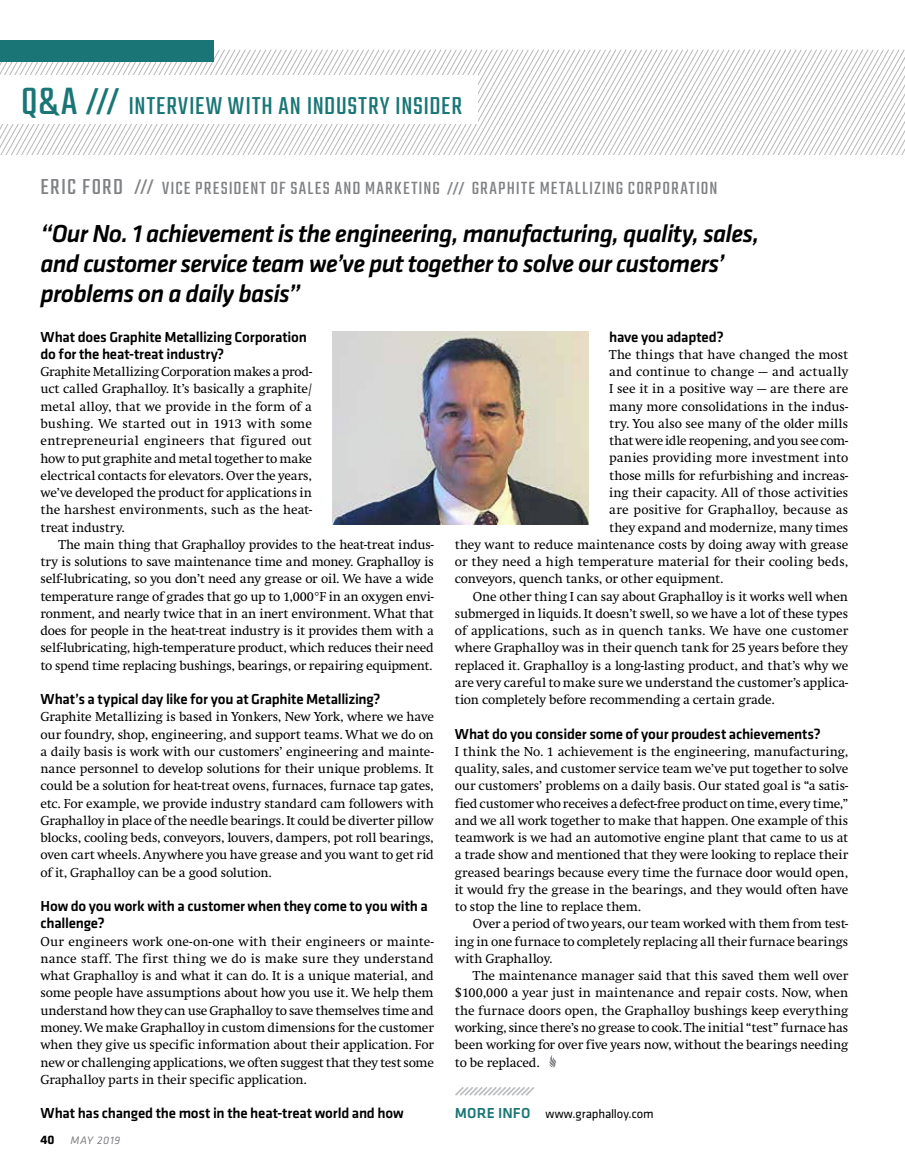
<style>
.page{position:relative;width:905px;height:1175px;background:#fff}
.page>*{position:absolute;margin:0;border:0;box-sizing:border-box;transform-origin:0 0}
.t1{font:27px "Teko";letter-spacing:.035em;color:#1a7676}
.t2{font:italic 500 25.5px/30px "Klavika Basic";letter-spacing:-.03em;color:#000}
.t3{font:19.5px "Teko";letter-spacing:.065em;color:#808285}
.t4{font:500 15px/17.2px "Klavika Basic";letter-spacing:-.015em;color:#000}
.t5{font:13.5px/17.2px "Swift";letter-spacing:-.005em;color:#000;text-align:justify}
.t6{font:12.75px "Klavika Basic";letter-spacing:-.01em;color:#000}
.t7{font:italic 11.25px "Klavika Basic";letter-spacing:.055em;color:#808285}
.s1{font-size:42px}
.s2{font-weight:500;font-size:32.7px}
.s3{font-size:24px}
.s4{font-weight:500;font-size:18px}
.s5{font-weight:500;font-size:15.75px}
.s6{font-weight:700;font-style:normal;font-size:12.75px;color:#000}
.s7{font-weight:500;font-size:15px;color:#1a7676}
</style>
<div class="page">
<svg style="left:0;top:50px;width:904px;height:105px"></svg>
<div style="left:0;top:76px;width:477px;height:48px;background:#fff"></div>
<div style="left:0;top:40px;width:213px;height:22px;background:#1a7676"></div>
<svg style="left:455px;top:1087px;width:80px;height:9px"></svg>
<svg style="left:549px;top:1055px;width:8px;height:13px"></svg>
<img style="left:333px;top:331px;width:255px;height:193px">
<h1 class="t1" style="left:21px;top:91px;width:442px"><span class="s1">Q&amp;A</span> <span class="s2">///</span> INTERVIEW WITH AN INDUSTRY INSIDER</h1>
<h3 class="t3" style="left:40px;top:177px;width:678px"><span class="s3">ERIC FORD</span> <span class="s4">///</span> VICE PRESIDENT OF SALES AND MARKETING <span class="s5">///</span> GRAPHITE METALLIZING CORPORATION</h3>
<h2 class="t2" style="left:40px;top:217px;width:720px">“Our No. 1 achievement is the engineering, manufacturing, quality, sales, and customer service team we’ve put together to solve our customers’ problems on a daily basis”</h2>
<p class="t4" style="left:40px;top:328px;width:268px">What does Graphite Metallizing Corporation do for the heat-treat industry?</p>
<p class="t5" style="left:40px;top:363px;width:273px">Graphite Metallizing Corporation makes a prod&shy;uct called Graphalloy. It’s basically a graphite/ metal alloy, that we provide in the form of a bushing. We started out in 1913 with some entrepreneurial engineers that figured out how to put graphite and metal together to make electrical contacts for elevators. Over the years, we’ve developed the product for applications in the harshest environments, such as the heat&shy;treat industry.</p>
<p class="t5" style="left:40px;top:536px;width:395px;text-indent:18px">The main thing that Graphalloy provides to the heat-treat indus&shy;try is solutions to save maintenance time and money. Graphalloy is self-lubricating, so you don’t need any grease or oil. We have a wide temperature range of grades that go up to 1,000°F in an oxygen envi&shy;ronment, and nearly twice that in an inert environment. What that does for people in the heat-treat industry is it provides them with a self-lubricating, high-temperature product, which reduces their need to spend time replacing bushings, bearings, or repairing equipment.</p>
<p class="t4" style="left:40px;top:690px;width:341px">What’s a typical day like for you at Graphite Metallizing?</p>
<p class="t5" style="left:40px;top:708px;width:395px">Graphite Metallizing is based in Yonkers, New York, where we have our foundry, shop, engineering, and support teams. What we do on a daily basis is work with our customers’ engineering and mainte&shy;nance personnel to develop solutions for their unique problems. It could be a solution for heat-treat ovens, furnaces, furnace tap gates, etc. For example, we provide industry standard cam followers with Graphalloy in place of the needle bearings. It could be diverter pillow blocks, cooling beds, conveyors, louvers, dampers, pot roll bearings, oven cart wheels. Anywhere you have grease and you want to get rid of it, Graphalloy can be a good solution.</p>
<p class="t4" style="left:40px;top:897px;width:389px">How do you work with a customer when they come to you with a challenge?</p>
<p class="t5" style="left:40px;top:933px;width:395px">Our engineers work one-on-one with their engineers or mainte&shy;nance staff. The first thing we do is make sure they understand what Graphalloy is and what it can do. It is a unique material, and some people have assumptions about how you use it. We help them understand how they can use Graphalloy to save themselves time and money. We make Graphalloy in custom dimensions for the customer when they give us specific information about their application. For new or challenging applications, we often suggest that they test some Graphalloy parts in their specific application.</p>
<p class="t4" style="left:40px;top:1104px;width:364px">What has changed the most in the heat-treat world and how</p>
<p class="t7" style="left:40px;top:1133px;width:81px"><span class="s6">40</span> MAY 2019</p>
<p class="t4" style="left:609px;top:328px;width:116px">have you adapted?</p>
<p class="t5" style="left:609px;top:346px;width:240px">The things that have changed the most</p>
<p class="t5" style="left:609px;top:363px;width:241px">and continue to change — and actually</p>
<p class="t5" style="left:609px;top:381px;width:240px">I see it in a positive way — are there are</p>
<p class="t5" style="left:609px;top:398px;width:240px">many more consolidations in the indus-</p>
<p class="t5" style="left:609px;top:415px;width:241px">try. You also see many of the older mills</p>
<p class="t5" style="left:609px;top:432px;width:240px">that were idle reopening, and you see com-</p>
<p class="t5" style="left:609px;top:450px;width:240px">panies providing more investment into</p>
<p class="t5" style="left:609px;top:467px;width:240px">those mills for refurbishing and increas-</p>
<p class="t5" style="left:609px;top:484px;width:240px">ing their capacity. All of those activities</p>
<p class="t5" style="left:609px;top:501px;width:240px">are positive for Graphalloy, because as</p>
<p class="t5" style="left:609px;top:519px;width:241px">they expand and modernize, many times</p>
<p class="t5" style="left:455px;top:536px;width:395px">they want to reduce maintenance costs by doing away with grease</p>
<p class="t5" style="left:455px;top:553px;width:395px">or they need a high temperature material for their cooling beds,</p>
<p class="t5" style="left:455px;top:570px;width:270px">conveyors, quench tanks, or other equipment.</p>
<p class="t5" style="left:473px;top:588px;width:377px">One other thing I can say about Graphalloy is it works well when</p>
<p class="t5" style="left:455px;top:605px;width:395px">submerged in liquids. It doesn’t swell, so we have a lot of these types</p>
<p class="t5" style="left:455px;top:622px;width:395px">of applications, such as in quench tanks. We have one customer</p>
<p class="t5" style="left:455px;top:639px;width:395px">where Graphalloy was in their quench tank for 25 years before they</p>
<p class="t5" style="left:455px;top:657px;width:395px">replaced it. Graphalloy is a long-lasting product, and that’s why we</p>
<p class="t5" style="left:455px;top:674px;width:395px">are very careful to make sure we understand the customer’s applica-</p>
<p class="t5" style="left:455px;top:691px;width:321px">tion completely before recommending a certain grade.</p>
<p class="t4" style="left:455px;top:724px;width:367px">What do you consider some of your proudest achievements?</p>
<p class="t5" style="left:455px;top:743px;width:395px">I think the No. 1 achievement is the engineering, manufacturing, quality, sales, and customer service team we’ve put together to solve our customers’ problems on a daily basis. Our stated goal is “a satis&shy;fied customer who receives a defect-free product on time, every time,” and we all work together to make that happen. One example of this teamwork is we had an automotive engine plant that came to us at a trade show and mentioned that they were looking to replace their greased bearings because every time the furnace door would open, it would fry the grease in the bearings, and they would often have to stop the line to replace them.</p>
<p class="t5" style="left:455px;top:915px;width:395px;text-indent:18px">Over a period of two years, our team worked with them from test&shy;ing in one furnace to completely replacing all their furnace bearings with Graphalloy.</p>
<p class="t5" style="left:455px;top:967px;width:395px;text-indent:18px">The maintenance manager said that this saved them well over $100,000 a year just in maintenance and repair costs. Now, when the furnace doors open, the Graphalloy bushings keep everything working, since there’s no grease to cook. The initial “test” furnace has been working for over five years now, without the bearings needing to be replaced.</p>
<p class="t6" style="left:455px;top:1105px;width:200px"><span class="s7">MORE INFO</span> www.graphalloy.com</p>
</div>
